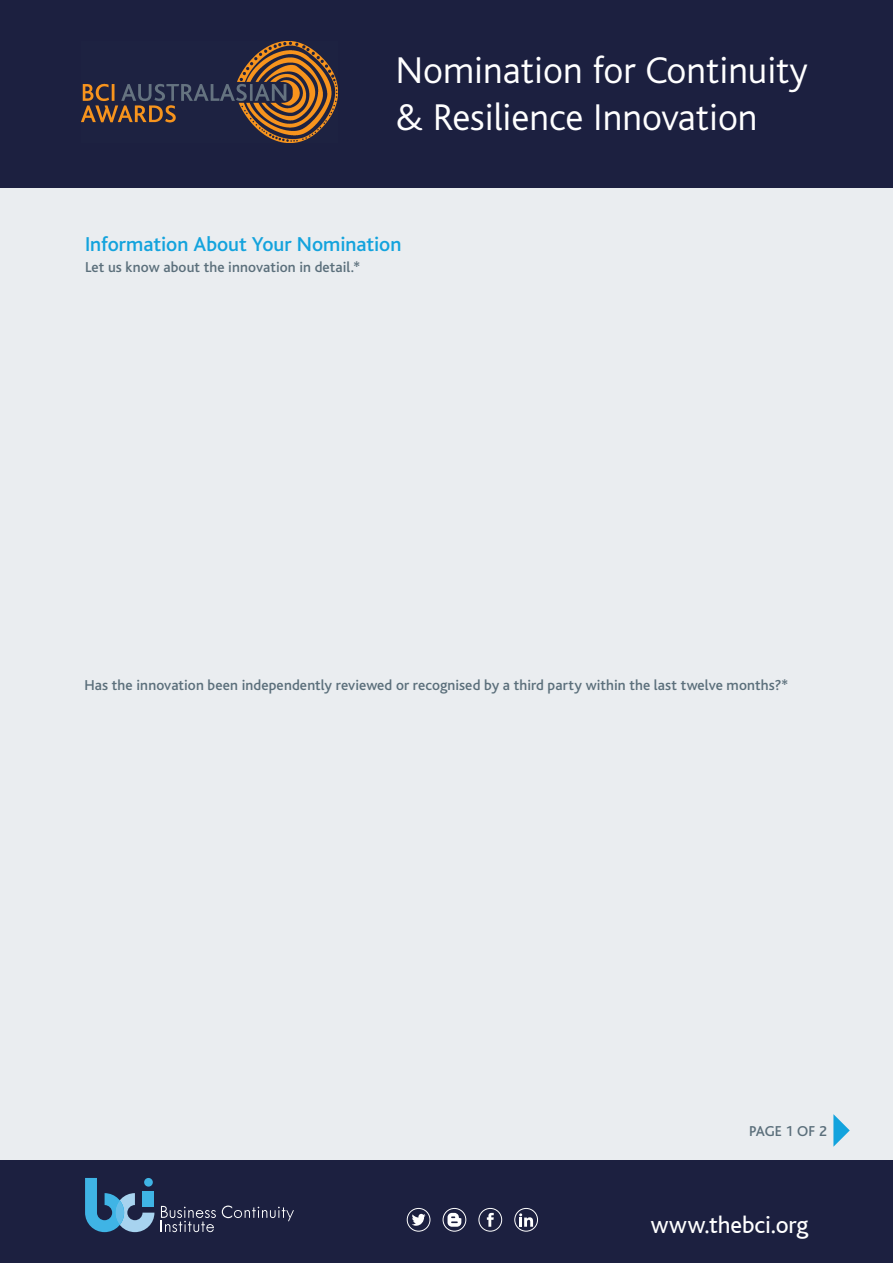
<style>
.page{position:relative;width:893px;height:1263px;background:#fff}
.page>*{position:absolute;margin:0;border:0;box-sizing:border-box;transform-origin:0 0}
.t1{font:300 39px/47.5px "Bliss";color:#fff}
.t2{font:24.75px "Bliss";color:#fff}
.t3{font:500 21px "Bliss";letter-spacing:-.005em;color:#13a3dd}
.t4{font:500 15px "Bliss";letter-spacing:.005em;color:#5b6f7b}
</style>
<div class="page">
<div style="left:0;top:157px;width:893px;height:1003px;background:#eaedf0"></div>
<div style="left:0;top:0;width:893px;height:187px;background:#1c2040"></div>
<div style="left:0;top:1160px;width:893px;height:103px;background:#1c2040"></div>
<svg style="left:85px;top:1178px;width:69px;height:54px"></svg>
<div style="left:143px;top:1191px;width:11px;height:15px;background:#3fb4e5"></div>
<div style="left:144px;top:1178px;width:9px;height:8px;background:#3fb4e5;border-radius:50%"></div>
<svg style="left:115px;top:1200px;width:9px;height:25px"></svg>
<svg style="left:222px;top:1205px;width:72px;height:16px"></svg>
<svg style="left:161px;top:1206px;width:55px;height:26px"></svg>
<svg style="left:407px;top:1208px;width:23px;height:24px"></svg>
<svg style="left:478px;top:1208px;width:24px;height:24px"></svg>
<svg style="left:514px;top:1208px;width:24px;height:24px"></svg>
<svg style="left:443px;top:1208px;width:23px;height:24px"></svg>
<svg style="left:833px;top:1114px;width:17px;height:33px"></svg>
<img style="left:82px;top:42px;width:255px;height:100px">
<h1 class="t1" style="left:395px;top:47px;width:414px">Nomination for Continuity &amp; Resilience Innovation</h1>
<h3 class="t3" style="left:85px;top:233px;width:318px">Information About Your Nomination</h3>
<p class="t4" style="left:85px;top:259px;width:277px">Let us know about the innovation in detail.*</p>
<p class="t4" style="left:84px;top:678px;width:706px">Has the innovation been independently reviewed or recognised by a third party within the last twelve months?*</p>
<p class="t4" style="left:749px;top:1123px;width:79px">PAGE 1 OF 2</p>
<h2 class="t2" style="left:651px;top:1211px;width:159px">www.thebci.org</h2>
</div>
